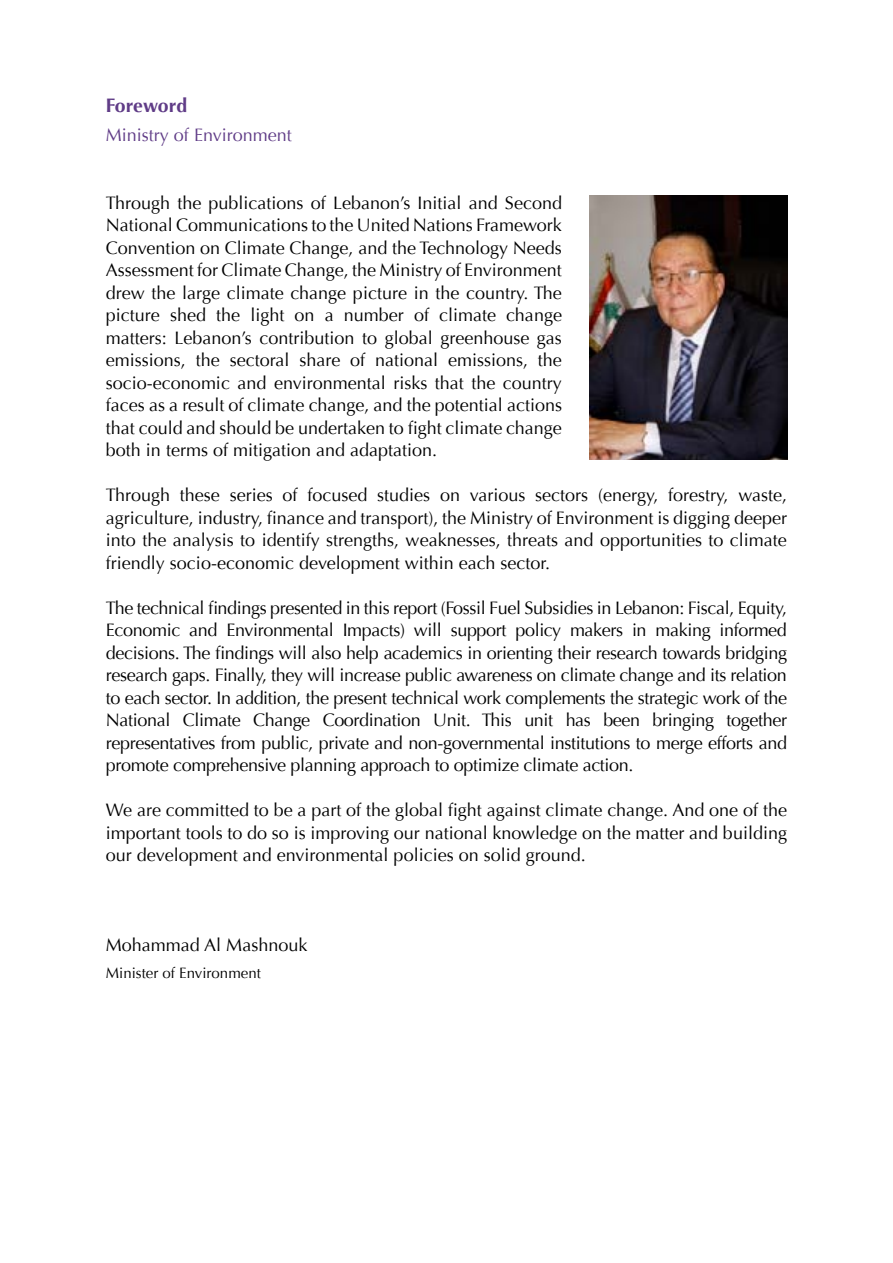
<style>
.page{position:relative;width:893px;height:1263px;background:#fff}
.page>*{position:absolute;margin:0;border:0;box-sizing:border-box;transform-origin:0 0}
.t1{font:700 19.5px "Optima";color:#603c87}
.t2{font:18px/22.5px "Optima";color:#000;text-align:justify}
.t3{font:18px "Optima";color:#603c87}
.t4{font:15px "Optima";color:#000}
</style>
<div class="page">
<img style="left:590px;top:195px;width:197px;height:264px">
<p class="t1" style="left:106px;top:94px;width:83px">Foreword</p>
<p class="t3" style="left:106px;top:125px;width:187px">Ministry of Environment</p>
<p class="t2" style="left:106px;top:192px;width:458px">Through the publications of Lebanon’s Initial and Second National Communications to the United Nations Framework Convention on Climate Change, and the Technology Needs Assessment for Climate Change, the Ministry of Environment drew the large climate change picture in the country. The picture shed the light on a number of climate change matters: Lebanon’s contribution to global greenhouse gas emissions, the sectoral share of national emissions, the socio-economic and environmental risks that the country faces as a result of climate change, and the potential actions that could and should be undertaken to fight climate change both in terms of mitigation and adaptation.</p>
<p class="t2" style="left:106px;top:484px;width:683px">Through these series of focused studies on various sectors (energy, forestry, waste, agriculture, industry, finance and transport), the Ministry of Environment is digging deeper into the analysis to identify strengths, weaknesses, threats and opportunities to climate friendly socio-economic development within each sector.</p>
<p class="t2" style="left:106px;top:597px;width:683px">The technical findings presented in this report (Fossil Fuel Subsidies in Lebanon: Fiscal, Equity, Economic and Environmental Impacts) will support policy makers in making informed decisions. The findings will also help academics in orienting their research towards bridging research gaps. Finally, they will increase public awareness on climate change and its relation to each sector. In addition, the present technical work complements the strategic work of the National Climate Change Coordination Unit. This unit has been bringing together representatives from public, private and non-governmental institutions to merge efforts and promote comprehensive planning approach to optimize climate action.</p>
<p class="t2" style="left:106px;top:799px;width:683px">We are committed to be a part of the global fight against climate change. And one of the important tools to do so is improving our national knowledge on the matter and building our development and environmental policies on solid ground.</p>
<p class="t2" style="left:106px;top:934px;width:203px">Mohammad Al Mashnouk</p>
<p class="t4" style="left:106px;top:964px;width:156px">Minister of Environment</p>
</div>
